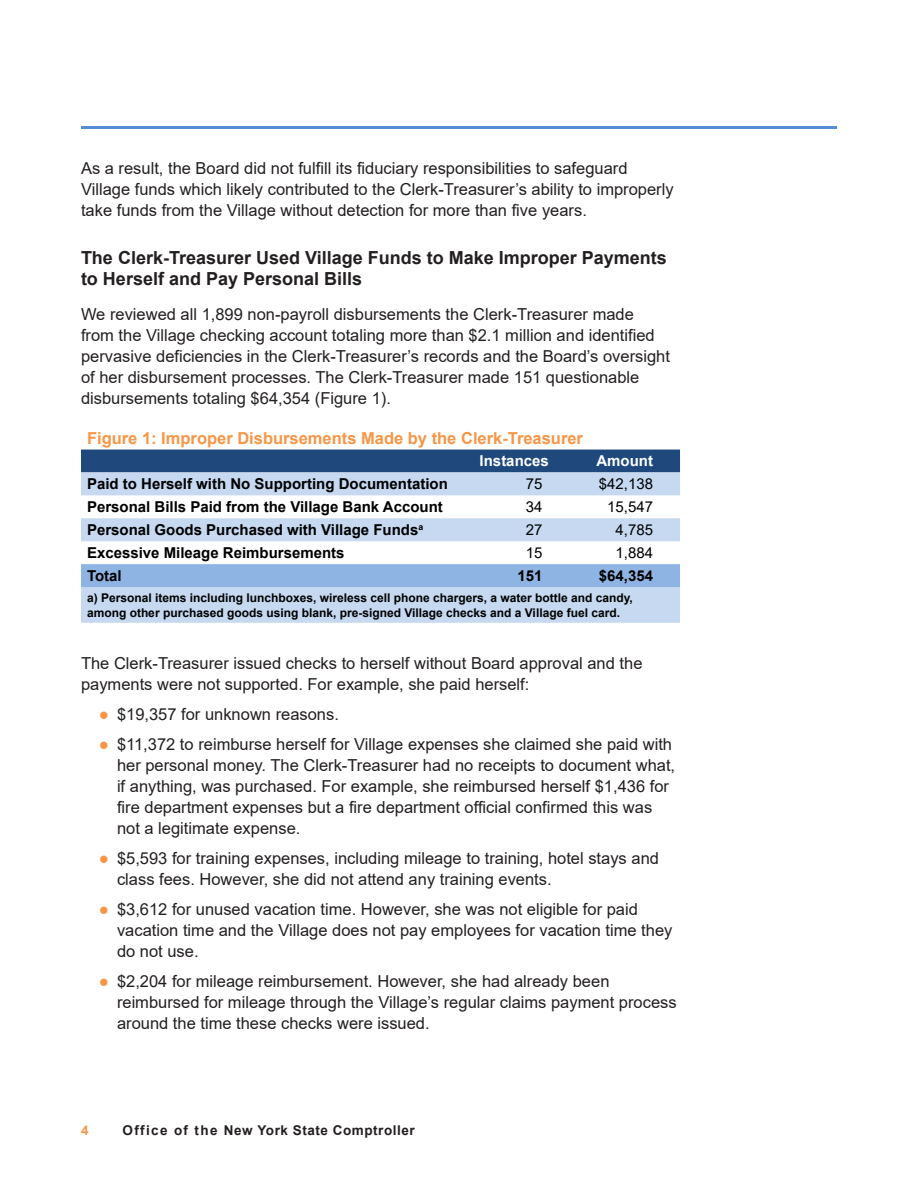
<style>
.page{position:relative;width:918px;height:1188px;background:#fff}
.page>*{position:absolute;margin:0;border:0;box-sizing:border-box;transform-origin:0 0}
.Small_Subhead{font:700 18px/21px "Arial";color:#231f20}
.Body_Text{font:16.5px/21px "Arial";color:#231f20}
._7_Figures{font:700 16.5px "Arial";color:#f79646}
._7_Figures-2{font:700 15px "Arial";color:#000}
._7_Figures-3{font:15px "Arial";color:#000}
._7_Figures-4{font:700 15px "Arial";color:#fff}
.t1{font:700 13.5px "Arial";letter-spacing:.04em;color:#231f20}
.t2{font:700 13.5px "Arial";color:#f79646}
.Footnotes{font:700 12px/15px "Arial";color:#000}
.s1{color:#f79646}
</style>
<div class="page">
<hr style="left:81px;top:126px;width:756px;height:3px;background:#558ed5">
<div style="left:81px;top:450px;width:599px;height:22px;background:#1f497d"></div>
<svg style="left:81px;top:472px;width:599px;height:151px;fill:#c6d9f1"></svg>
<div style="left:81px;top:564px;width:599px;height:23px;background:#8eb4e3"></div>
<p class="Body_Text" style="left:81px;top:158px;width:594px">As a result, the Board did not fulfill its fiduciary responsibilities to safeguard<br>Village funds which likely contributed to the Clerk-Treasurer’s ability to improperly take funds from the Village without detection for more than five years.</p>
<p class="Small_Subhead" style="left:81px;top:247px;width:587px">The Clerk-Treasurer Used Village Funds to Make Improper Payments to Herself and Pay Personal Bills</p>
<p class="Body_Text" style="left:81px;top:303px;width:591px">We reviewed all 1,899 non-payroll disbursements the Clerk-Treasurer made from the Village checking account totaling more than $2. 1 million and identified pervasive deficiencies in the Clerk-Treasurer’s records and the Board’s oversight of her disbursement processes. The Clerk-Treasurer made 151 questionable disbursements totaling $64,354 (Figure 1).</p>
<p class="_7_Figures" style="left:87px;top:426px;width:498px">Figure 1: Improper Disbursements Made by the Clerk-Treasurer</p>
<p class="_7_Figures-4" style="left:480px;top:451px;width:71px">Instances</p>
<p class="_7_Figures-4" style="left:596px;top:451px;width:58px">Amount</p>
<p class="_7_Figures-2" style="left:87px;top:474px;width:362px">Paid to Herself with No Supporting Documentation</p>
<p class="_7_Figures-3" style="left:526px;top:474px;width:18px">75</p>
<p class="_7_Figures-3" style="left:599px;top:474px;width:56px">$42,138</p>
<p class="_7_Figures-2" style="left:87px;top:496px;width:357px">Personal Bills Paid from the Village Bank Account</p>
<p class="_7_Figures-3" style="left:526px;top:497px;width:18px">34</p>
<p class="_7_Figures-3" style="left:607px;top:497px;width:47px">15,547</p>
<p class="_7_Figures-2" style="left:87px;top:519px;width:338px">Personal Goods Purchased with Village Funds<sup>a</sup></p>
<p class="_7_Figures-3" style="left:526px;top:520px;width:18px">27</p>
<p class="_7_Figures-3" style="left:616px;top:520px;width:39px">4,785</p>
<p class="_7_Figures-2" style="left:87px;top:542px;width:259px">Excessive Mileage Reimbursements</p>
<p class="_7_Figures-3" style="left:526px;top:543px;width:18px">15</p>
<p class="_7_Figures-3" style="left:616px;top:543px;width:39px">1,884</p>
<p class="_7_Figures-2" style="left:87px;top:565px;width:36px">Total</p>
<p class="_7_Figures-2" style="left:517px;top:565px;width:27px">151</p>
<p class="_7_Figures-2" style="left:599px;top:565px;width:56px">$64,354</p>
<p class="Footnotes" style="left:87px;top:590px;width:547px">a) Personal items including lunchboxes, wireless cell phone chargers, a water bottle and candy, among other purchased goods using blank, pre-signed Village checks and a Village fuel card.</p>
<p class="Body_Text" style="left:81px;top:653px;width:563px">The Clerk-Treasurer issued checks to herself without Board approval and the payments were not supported. For example, she paid herself:</p>
<p class="Body_Text" style="left:99px;top:704px;width:239px"><span class="s1">●</span> $19,357 for unknown reasons.</p>
<p class="Body_Text" style="left:117px;top:734px;width:560px;text-indent:-18px"><span class="s1">●</span> $11,372 to reimburse herself for Village expenses she claimed she paid with her personal money. The Clerk-Treasurer had no receipts to document what, if anything, was purchased. For example, she reimbursed herself $1,436 for fire department expenses but a fire department official confirmed this was not a legitimate expense.</p>
<p class="Body_Text" style="left:117px;top:848px;width:544px;text-indent:-18px"><span class="s1">●</span> $5,593 for training expenses, including mileage to training, hotel stays and class fees. However, she did not attend any training events.</p>
<p class="Body_Text" style="left:117px;top:899px;width:557px;text-indent:-18px"><span class="s1">●</span> $3,612 for unused vacation time. However, she was not eligible for paid vacation time and the Village does not pay employees for vacation time they do not use.</p>
<p class="Body_Text" style="left:117px;top:971px;width:561px;text-indent:-18px"><span class="s1">●</span> $2,204 for mileage reimbursement. However, she had already been reimbursed for mileage through the Village’s regular claims payment process around the time these checks were issued.</p>
<p class="t2" style="left:81px;top:1121px;width:9px">4</p>
<p class="t1" style="left:123px;top:1121px;width:294px">Office of the New York State Comptroller</p>
</div>
